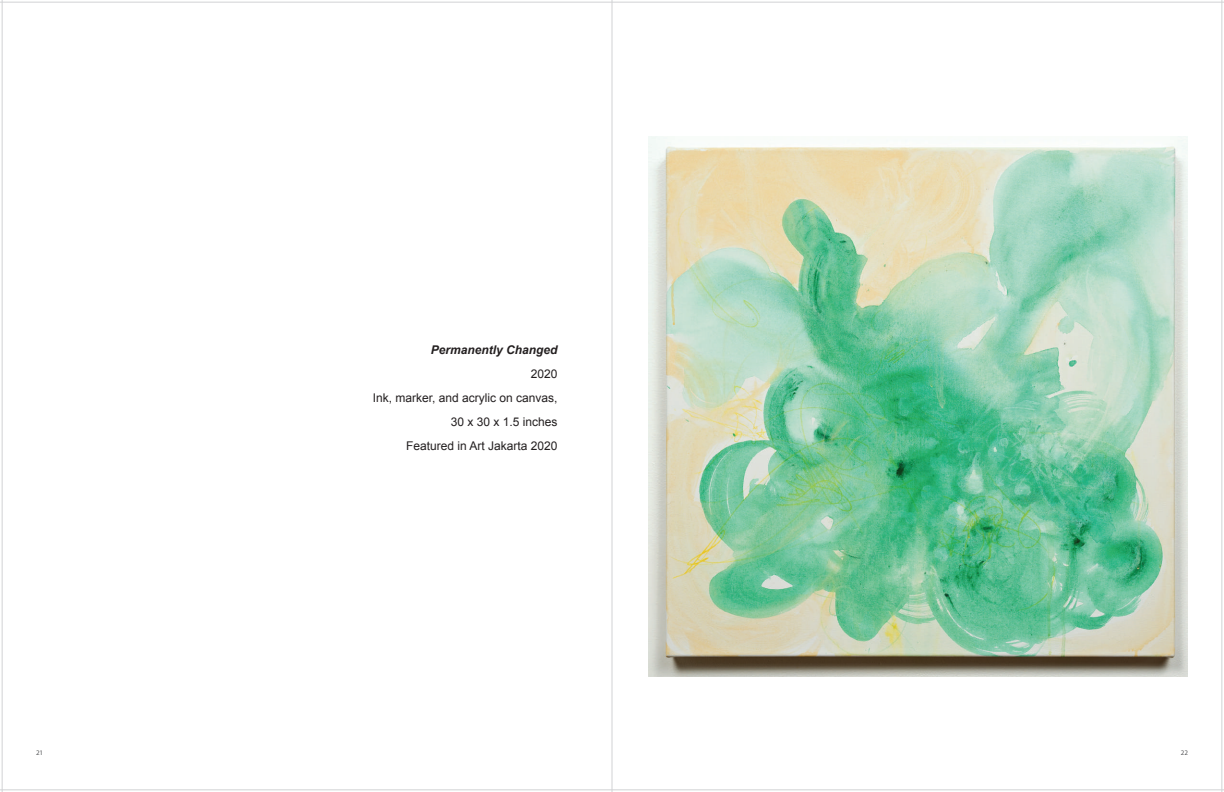
<style>
.page{position:relative;width:1224px;height:792px;background:#fff}
.page>*{position:absolute;margin:0;border:0;box-sizing:border-box;transform-origin:0 0}
.t1{font:12px/24px "Arial";color:#231f20;text-align:right}
.t2{font:italic 700 12px "Arial";color:#231f20}
.t3{font:7px "Myriad Pro";color:#57585a}
</style>
<div class="page">
<hr style="left:612px;top:0;width:1px;height:792px;background:#d1d2d4">
<hr style="left:1222px;top:0;width:1px;height:792px;background:#d1d2d4">
<hr style="left:2px;top:0;width:1px;height:792px;background:#d1d2d4">
<hr style="left:0;top:2px;width:1224px;height:1px;background:#d1d2d4">
<hr style="left:0;top:790px;width:1224px;height:1px;background:#d1d2d4">
<img style="left:648px;top:137px;width:540px;height:540px">
<p class="t2" style="left:431px;top:344px;width:128px">Permanently Changed</p>
<p class="t1" style="left:373px;top:362px;width:186px">2020<br>Ink, marker, and acrylic on canvas,<br>30 x 30 x 1.5 inches<br>Featured in Art Jakarta 2020</p>
<p class="t3" style="left:36px;top:749px;width:9px">21</p>
<p class="t3" style="left:1181px;top:749px;width:9px">22</p>
</div>
